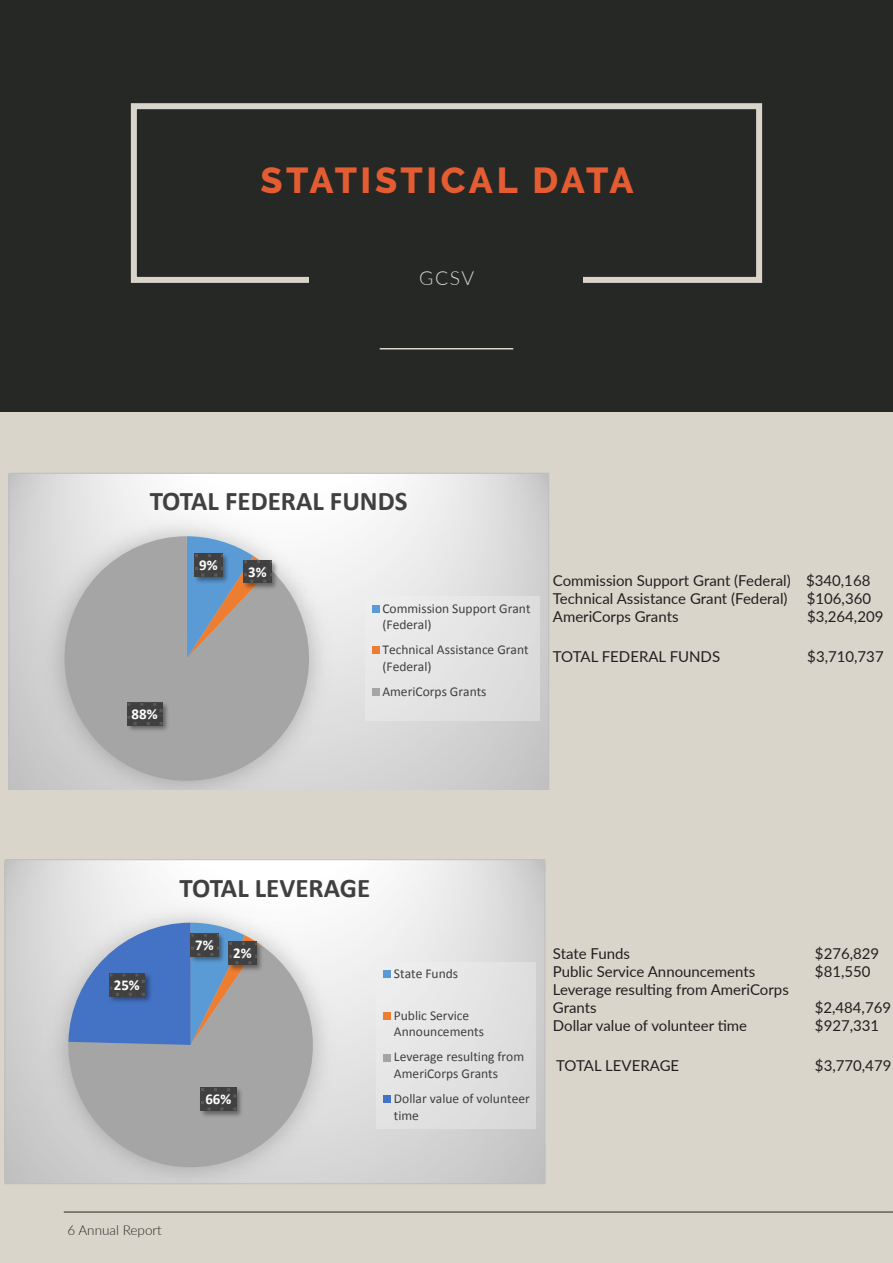
<style>
.page{position:relative;width:893px;height:1263px;background:#d9d5cb}
.page>*{position:absolute;margin:0;border:0;box-sizing:border-box;transform-origin:0 0}
.Header_-_Align_Cente{font:800 36px "Raleway";letter-spacing:.095em;color:#e45c32}
.t1{font:700 27px "Calibri";color:#404040}
.Subhead_-_Align_Cent{font:300 19.5px "Lato";color:#d1d2d4}
.t2{font:15px "Lato";color:#231f20}
.t3{font:700 15px "Calibri";color:#fff}
.t4{font:13.5px/16.5px "Calibri";color:#404040}
.Running_Footer_-_Ali{font:300 13.5px "Lato";color:#262825}
</style>
<div class="page">
<div style="left:0;top:0;width:893px;height:411px;background:#262825"></div>
<hr style="left:380px;top:348px;width:133px;height:1px;background:#d9d5cb">
<div style="left:131px;top:103px;width:631px;height:180px;border:6px solid #d9d5cb"></div>
<hr style="left:64px;top:1212px;width:829px;height:1px;background:#262825">
<div style="left:310px;top:269px;width:273px;height:21px;background:#262825"></div>
<svg style="left:8px;top:473px;width:541px;height:317px"></svg>
<svg style="left:6px;top:861px;width:537px;height:321px"></svg>
<img style="left:222px;top:891px;width:54px;height:13px">
<img style="left:222px;top:904px;width:68px;height:7px">
<img style="left:36px;top:911px;width:310px;height:271px">
<img style="left:37px;top:891px;width:185px;height:185px">
<svg style="left:67px;top:944px;width:263px;height:238px;fill:#a5a5a5"></svg>
<svg style="left:68px;top:923px;width:191px;height:122px;background:#7994c1"></svg>
<img style="left:188px;top:930px;width:40px;height:36px">
<svg style="left:191px;top:933px;width:27px;height:23px"></svg>
<img style="left:226px;top:939px;width:40px;height:35px">
<svg style="left:229px;top:942px;width:27px;height:22px"></svg>
<img style="left:198px;top:1085px;width:48px;height:35px">
<svg style="left:201px;top:1088px;width:35px;height:23px"></svg>
<img style="left:106px;top:970px;width:48px;height:36px">
<svg style="left:109px;top:973px;width:36px;height:23px"></svg>
<div style="left:376px;top:962px;width:160px;height:166px;background:#e3e3e3"></div>
<div style="left:383px;top:971px;width:8px;height:7px;background:#5b9bd5"></div>
<div style="left:383px;top:1012px;width:8px;height:8px;background:#ed7d31"></div>
<div style="left:383px;top:1054px;width:8px;height:7px;background:#a5a5a5"></div>
<div style="left:383px;top:1095px;width:8px;height:8px;background:#4472c4"></div>
<p class="Header_-_Align_Cente" style="left:260px;top:160px;width:375px">STATISTICAL DATA</p>
<p class="Subhead_-_Align_Cent" style="left:419px;top:264px;width:57px">GCSV</p>
<p class="t1" style="left:150px;top:484px;width:259px">TOTAL FEDERAL FUNDS</p>
<p class="t3" style="left:199px;top:556px;width:20px">9%</p>
<p class="t3" style="left:248px;top:562px;width:20px">3%</p>
<p class="t3" style="left:132px;top:704px;width:28px">88%</p>
<p class="t4" style="left:382px;top:600px;width:150px">Commission Support Grant (Federal)</p>
<p class="t4" style="left:382px;top:641px;width:148px">Technical Assistance Grant (Federal)</p>
<p class="t4" style="left:382px;top:683px;width:106px">AmeriCorps Grants</p>
<p class="t2" style="left:553px;top:570px;width:319px">Commission Support Grant (Federal) $340,168</p>
<p class="t2" style="left:553px;top:588px;width:236px">Technical Assistance Grant (Federal)</p>
<p class="t2" style="left:807px;top:588px;width:66px">$106,360</p>
<p class="t2" style="left:553px;top:606px;width:127px">AmeriCorps Grants</p>
<p class="t2" style="left:807px;top:606px;width:78px">$3,264,209</p>
<p class="t2" style="left:553px;top:645px;width:169px">TOTAL FEDERAL FUNDS</p>
<p class="t2" style="left:807px;top:645px;width:78px">$3,710,737</p>
<p class="t3" style="left:114px;top:975px;width:28px">25%</p>
<p class="t1" style="left:180px;top:870px;width:192px">TOTAL LEVERAGE</p>
<p class="t3" style="left:195px;top:935px;width:20px">7%</p>
<p class="t3" style="left:233px;top:944px;width:20px">2%</p>
<p class="t3" style="left:205px;top:1090px;width:28px">66%</p>
<p class="t4" style="left:394px;top:965px;width:66px">State Funds</p>
<p class="t4" style="left:394px;top:1007px;width:92px">Public Service<br>Announcements</p>
<p class="t4" style="left:394px;top:1049px;width:132px">Leverage resulting from<br>AmeriCorps Grants</p>
<p class="t4" style="left:394px;top:1090px;width:137px">Dollar value of volunteer time</p>
<p class="t2" style="left:553px;top:943px;width:79px">State Funds</p>
<p class="t2" style="left:815px;top:943px;width:66px">$276,829</p>
<p class="t2" style="left:553px;top:961px;width:204px">Public Service Announcements</p>
<p class="t2" style="left:815px;top:961px;width:57px">$81,550</p>
<p class="t2" style="left:553px;top:979px;width:237px">Leverage resulting from AmeriCorps</p>
<p class="t2" style="left:553px;top:997px;width:45px">Grants</p>
<p class="t2" style="left:815px;top:997px;width:78px">$2,484,769</p>
<p class="t2" style="left:553px;top:1015px;width:196px">Dollar value of volunteer time</p>
<p class="t2" style="left:815px;top:1015px;width:66px">$927,331</p>
<p class="t2" style="left:556px;top:1054px;width:125px">TOTAL LEVERAGE</p>
<p class="t2" style="left:815px;top:1054px;width:78px">$3,770,479</p>
<p class="Running_Footer_-_Ali" style="left:67px;top:1220px;width:96px">6 Annual Report</p>
</div>
